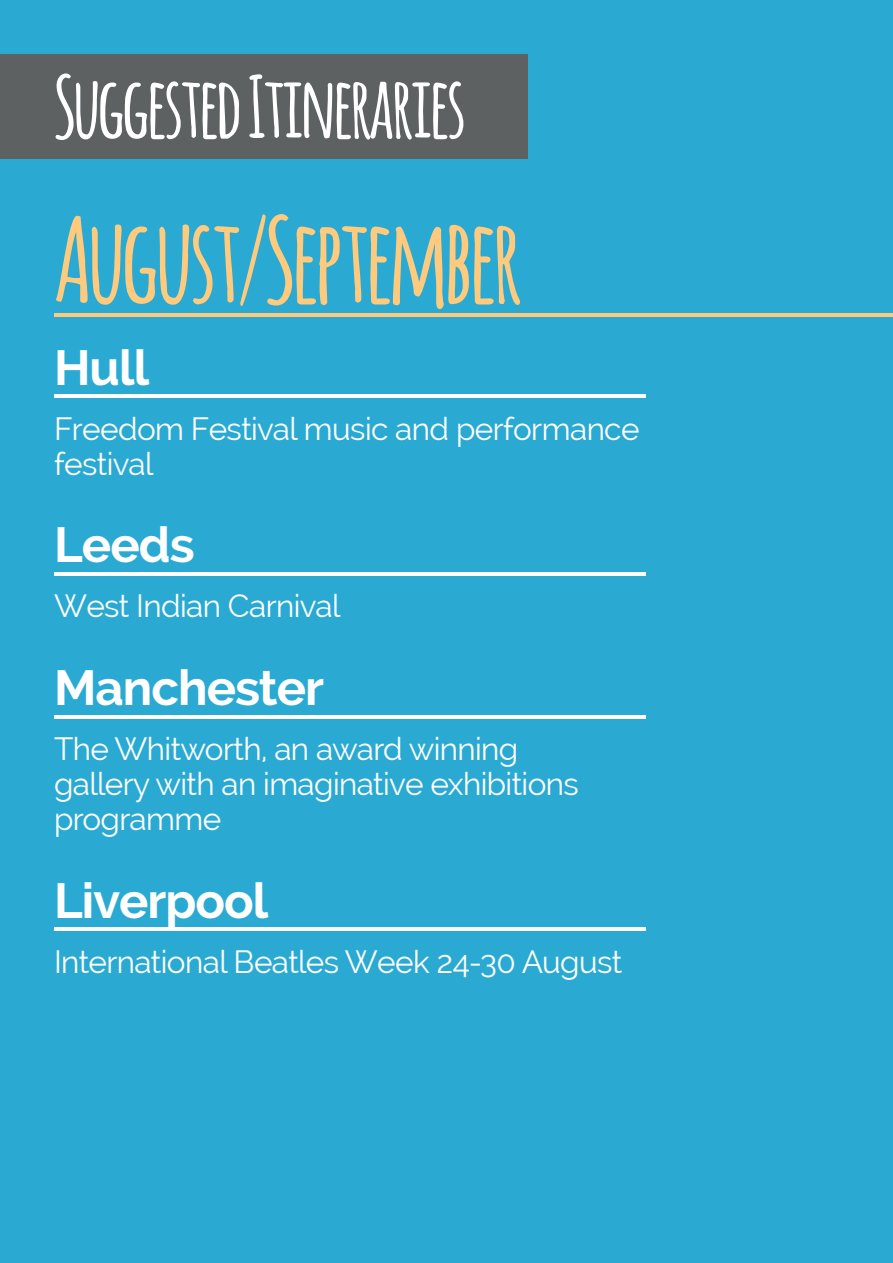
<style>
.page{position:relative;width:893px;height:1263px;background:#2aaad3}
.page>*{position:absolute;margin:0;border:0;box-sizing:border-box;transform-origin:0 0}
.t1{font:700 115.65px "Amatic";letter-spacing:-.02em;color:#fdca7e}
.t2{font:700 84.15px "Amatic";letter-spacing:-.02em;color:#fff}
.t3{font:700 49.05px "Raleway";letter-spacing:-.02em;color:#fff}
.t4{font:31.5px/35.1px "Raleway";letter-spacing:-.02em;color:#fff}
</style>
<div class="page">
<hr style="left:54px;top:313px;width:839px;height:3px;background:#fdca7e">
<hr style="left:54px;top:395px;width:592px;height:3px;background:#fff">
<hr style="left:54px;top:572px;width:592px;height:4px;background:#fff">
<hr style="left:54px;top:715px;width:592px;height:3px;background:#fff">
<hr style="left:54px;top:927px;width:592px;height:4px;background:#fff">
<div style="left:0;top:54px;width:527px;height:104px;background:#5d6162"></div>
<h2 class="t2" style="left:54px;top:47px;width:413px">Suggested Itineraries</h2>
<h1 class="t1" style="left:54px;top:178px;width:469px">August/September</h1>
<h3 class="t3" style="left:54px;top:339px;width:97px">Hull</h3>
<p class="t4" style="left:54px;top:411px;width:587px">Freedom Festival music and performance festival</p>
<h3 class="t3" style="left:54px;top:517px;width:142px">Leeds</h3>
<p class="t4" style="left:54px;top:589px;width:288px">West Indian Carnival</p>
<h3 class="t3" style="left:54px;top:660px;width:272px">Manchester</h3>
<p class="t4" style="left:54px;top:731px;width:526px">The Whitworth, an award winning gallery with an imaginative exhibitions programme</p>
<h3 class="t3" style="left:54px;top:872px;width:216px">Liverpool</h3>
<p class="t4" style="left:54px;top:944px;width:570px">International Beatles Week 24-30 August</p>
</div>
